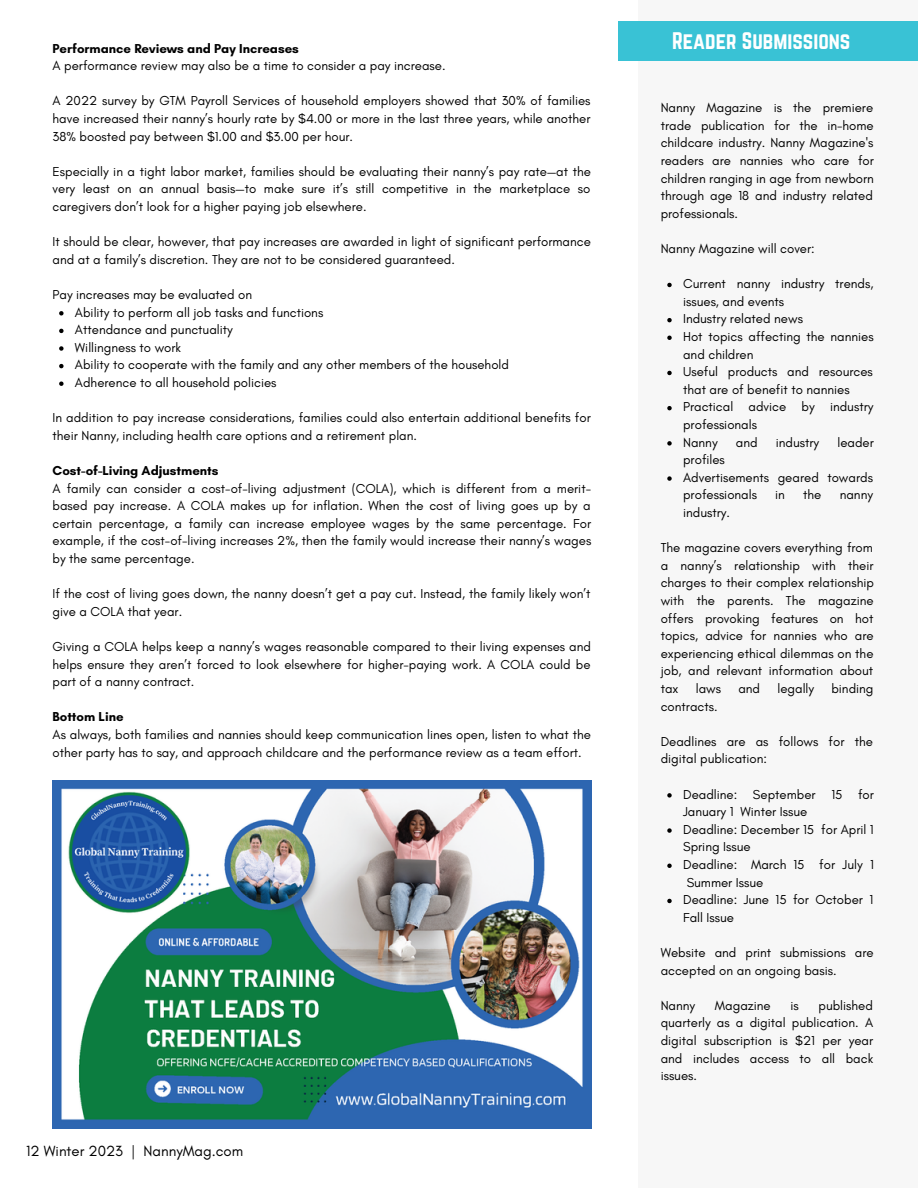
<style>
.page{position:relative;width:918px;height:1188px;background:#fff}
.page>*{position:absolute;margin:0;border:0;box-sizing:border-box;transform-origin:0 0}
.t1{font:21px "Norwester";color:#fff}
.t2{font:15px "Glacial Indifference";color:#000}
.t3{font:13.2px/17.5px "Glacial Indifference";color:#000}
.t4{font:700 13.2px "Glacial Indifference";color:#000}
</style>
<div class="page">
<svg style="left:59px;top:311px;width:5px;height:5px"></svg>
<svg style="left:59px;top:329px;width:5px;height:4px"></svg>
<svg style="left:59px;top:346px;width:5px;height:5px"></svg>
<svg style="left:59px;top:364px;width:5px;height:4px"></svg>
<svg style="left:59px;top:382px;width:5px;height:4px"></svg>
<div style="left:639px;top:0;width:279px;height:1188px;background:#f7f7f7"></div>
<div style="left:618px;top:21px;width:300px;height:39px;background:#39c2d5"></div>
<svg style="left:667px;top:283px;width:5px;height:4px"></svg>
<svg style="left:667px;top:318px;width:5px;height:4px"></svg>
<svg style="left:667px;top:336px;width:5px;height:4px"></svg>
<svg style="left:667px;top:371px;width:5px;height:4px"></svg>
<svg style="left:667px;top:406px;width:5px;height:4px"></svg>
<svg style="left:667px;top:441px;width:5px;height:5px"></svg>
<svg style="left:667px;top:476px;width:5px;height:5px"></svg>
<svg style="left:667px;top:793px;width:5px;height:5px"></svg>
<svg style="left:667px;top:828px;width:5px;height:5px"></svg>
<svg style="left:667px;top:864px;width:5px;height:4px"></svg>
<svg style="left:667px;top:899px;width:5px;height:4px"></svg>
<img style="left:53px;top:780px;width:538px;height:349px">
<p class="t4" style="left:53px;top:40px;width:248px">Performance Reviews and Pay Increases</p>
<p class="t3" style="left:53px;top:57px;width:395px">A performance review may also be a time to consider a pay increase.</p>
<p class="t3" style="left:53px;top:92px;width:540px;text-align:justify">A 2022 survey by GTM Payroll Services of household employers showed that 30% of families have increased their nanny’s hourly rate by $4.00 or more in the last three years, while another 38% boosted pay between $1.00 and $3.00 per hour.</p>
<p class="t3" style="left:53px;top:162px;width:540px;text-align:justify">Especially in a tight labor market, families should be evaluating their nanny’s pay rate—at the very least on an annual basis—to make sure it’s still competitive in the marketplace so caregivers don’t look for a higher paying job elsewhere.</p>
<p class="t3" style="left:53px;top:233px;width:540px">It should be clear, however, that pay increases are awarded in light of significant performance and at a family’s discretion. They are not to be considered guaranteed.</p>
<p class="t3" style="left:53px;top:286px;width:201px">Pay increases may be evaluated on</p>
<p class="t3" style="left:75px;top:303px;width:436px">Ability to perform all job tasks and functions<br>Attendance and punctuality<br>Willingness to work<br>Ability to cooperate with the family and any other members of the household Adherence to all household policies</p>
<p class="t3" style="left:53px;top:409px;width:540px">In addition to pay increase considerations, families could also entertain additional benefits for their Nanny, including health care options and a retirement plan.</p>
<p class="t4" style="left:53px;top:462px;width:167px">Cost-of-Living Adjustments</p>
<p class="t3" style="left:53px;top:479px;width:540px;text-align:justify">A family can consider a cost-of-living adjustment (COLA), which is different from a merit&shy;based pay increase. A COLA makes up for inflation. When the cost of living goes up by a certain percentage, a family can increase employee wages by the same percentage. For example, if the cost-of-living increases 2%, then the family would increase their nanny’s wages by the same percentage.</p>
<p class="t3" style="left:53px;top:585px;width:539px">If the cost of living goes down, the nanny doesn’t get a pay cut. Instead, the family likely won’t give a COLA that year.</p>
<p class="t3" style="left:53px;top:638px;width:540px;text-align:justify">Giving a COLA helps keep a nanny’s wages reasonable compared to their living expenses and helps ensure they aren’t forced to look elsewhere for higher-paying work. A COLA could be part of a nanny contract.</p>
<p class="t4" style="left:53px;top:709px;width:73px">Bottom Line</p>
<p class="t3" style="left:53px;top:726px;width:540px">As always, both families and nannies should keep communication lines open, listen to what the other party has to say, and approach childcare and the performance review as a team effort.</p>
<p class="t2" style="left:26px;top:1142px;width:218px">12 Winter 2023 | NannyMag.com</p>
<h1 class="t1" style="left:672px;top:28px;width:180px">Reader Submissions</h1>
<p class="t3" style="left:661px;top:99px;width:215px;text-align:justify">Nanny Magazine is the premiere trade publication for the in-home childcare industry. Nanny Magazine's readers are nannies who care for children ranging in age from newborn through age 18 and industry related professionals.</p>
<p class="t3" style="left:661px;top:240px;width:156px">Nanny Magazine will cover:</p>
<p class="t3" style="left:683px;top:275px;width:192px">Current nanny industry trends, issues, and events<br>Industry related news<br>Hot topics affecting the nannies and children<br>Useful products and resources that are of benefit to nannies<br>Practical advice by industry professionals<br>Nanny</p>
<p class="t3" style="left:736px;top:433px;width:23px">and</p>
<p class="t3" style="left:776px;top:433px;width:45px">industry</p>
<p class="t3" style="left:837px;top:433px;width:38px">leader</p>
<p class="t3" style="left:683px;top:451px;width:191px">profiles<br>Advertisements geared towards professionals</p>
<p class="t3" style="left:775px;top:486px;width:11px">in</p>
<p class="t3" style="left:803px;top:486px;width:20px">the</p>
<p class="t3" style="left:840px;top:486px;width:35px">nanny</p>
<p class="t3" style="left:683px;top:504px;width:48px">industry.</p>
<p class="t3" style="left:661px;top:539px;width:215px;text-align:justify">The magazine covers everything from a nanny’s relationship with their charges to their complex relationship with the parents. The magazine offers provoking features on hot topics, advice for nannies who are experiencing ethical dilemmas on the job, and relevant information about tax</p>
<p class="t3" style="left:696px;top:680px;width:27px">laws</p>
<p class="t3" style="left:738px;top:680px;width:23px">and</p>
<p class="t3" style="left:777px;top:680px;width:38px">legally</p>
<p class="t3" style="left:831px;top:680px;width:44px">binding</p>
<p class="t3" style="left:661px;top:697px;width:58px">contracts.</p>
<p class="t3" style="left:661px;top:732px;width:214px">Deadlines are as follows for the digital publication:</p>
<p class="t3" style="left:683px;top:785px;width:192px">Deadline: September 15 for<br>January 1 Winter Issue<br>Deadline: December 15 for April 1<br>Spring Issue<br>Deadline: March 15 for July 1<br>Summer Issue<br>Deadline: June 15 for October 1<br>Fall Issue</p>
<p class="t3" style="left:661px;top:944px;width:215px">Website and print submissions are accepted on an ongoing basis.</p>
<p class="t3" style="left:661px;top:996px;width:36px">Nanny</p>
<p class="t3" style="left:715px;top:996px;width:57px">Magazine</p>
<p class="t3" style="left:791px;top:996px;width:10px">is</p>
<p class="t3" style="left:661px;top:996px;width:214px;text-align:justify;text-indent:158px">published quarterly as a digital publication. A digital subscription is $21 per year and includes access to all back issues.</p>
</div>
